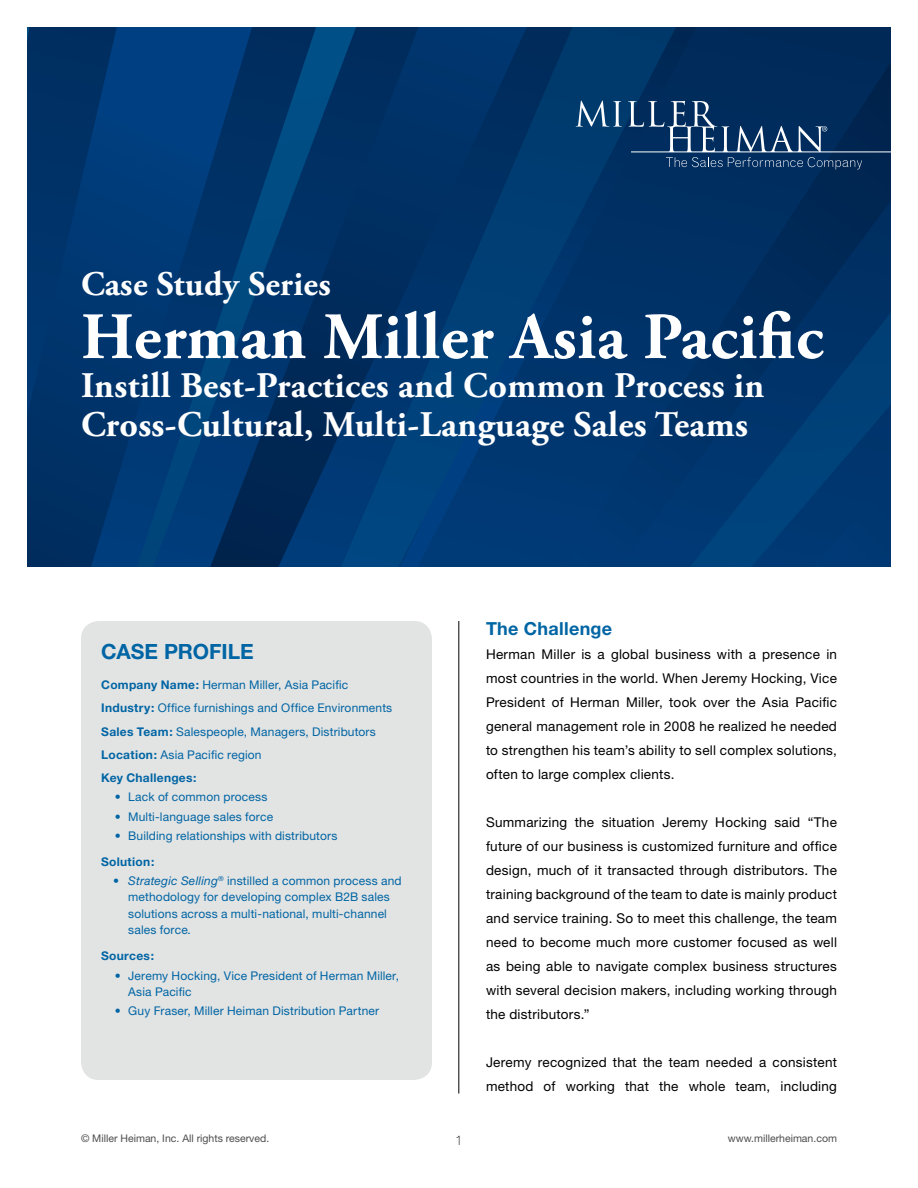
<style>
.page{position:relative;width:918px;height:1188px;background:#fff}
.page>*{position:absolute;margin:0;border:0;box-sizing:border-box;transform-origin:0 0}
.t1{font:700 66px "Adobe Garamond Pro";letter-spacing:.01em;color:#fff}
.t2{font:700 36px/39px "Adobe Garamond Pro";letter-spacing:.01em;color:#fff}
.t3{font:700 34.5px "Adobe Garamond Pro";letter-spacing:.01em;color:#fff}
.t4{font:700 21px "Helvetica Neue";letter-spacing:-.005em;color:#0065a4}
.t5{font:700 18px "Helvetica Neue";letter-spacing:.015em;color:#0065a4}
.t6{font:13.5px/24px "Helvetica Neue";letter-spacing:.02em;color:#000;text-align:justify}
.t7{font:100 13.5px "Helvetica Neue";color:#000}
.t8{font:12px/23.2px "Helvetica Neue";letter-spacing:.015em;color:#0065a4}
.t9{font:700 12px "Helvetica Neue";letter-spacing:.025em;color:#0065a4}
.t10{font:10.5px "Helvetica Neue";color:#4d4d4f}
.s1{font-weight:700}
.s2{font-style:italic}
</style>
<div class="page">
<svg style="left:27px;top:27px;width:864px;height:540px;background:#00356b"></svg>
<hr style="left:459px;top:621px;width:1px;height:473px;background:#000">
<svg style="left:576px;top:101px;width:46px;height:26px"></svg>
<svg style="left:628px;top:101px;width:263px;height:68px;background:#1b416c"></svg>
<div style="left:81px;top:621px;width:351px;height:459px;background:#e2e3e3;border-radius:18px"></div>
<h3 class="t3" style="left:81px;top:264px;width:251px">Case Study Series</h3>
<h1 class="t1" style="left:81px;top:299px;width:744px">Herman Miller Asia Pacific</h1>
<h2 class="t2" style="left:81px;top:367px;width:685px">Instill Best-Practices and Common Process in<br>Cross-Cultural, Multi-Language Sales Teams</h2>
<h3 class="t4" style="left:101px;top:639px;width:154px">CASE PROFILE</h3>
<p class="t8" style="left:101px;top:673px;width:293px"><span class="s1">Company Name:</span> Herman Miller, Asia Pacific <span class="s1">Industry:</span> Office furnishings and Office Environments <span class="s1">Sales Team:</span> Salespeople, Managers, Distributors <span class="s1">Location:</span> Asia Pacific region<br><span class="s1">Key Challenges:</span></p>
<p class="t8" style="left:115px;top:785px;width:154px">• Lack of common process</p>
<p class="t8" style="left:115px;top:804px;width:160px">• Multi-language sales force</p>
<p class="t8" style="left:115px;top:824px;width:224px">• Building relationships with distributors</p>
<p class="t9" style="left:101px;top:854px;width:55px">Solution:</p>
<p class="t8" style="left:128px;top:872px;width:275px;line-height:16.5px;text-indent:-15px">• <span class="s2">Strategic Selling</span><sup>®</sup> instilled a common process and methodology for developing complex B2B sales solutions across a multi-national, multi-channel sales force<span class="s2">.</span></p>
<p class="t9" style="left:101px;top:949px;width:54px">Sources:</p>
<p class="t8" style="left:128px;top:967px;width:272px;line-height:16.5px;text-indent:-14px">• Jeremy Hocking, Vice President of Herman Miller,<br>Asia Pacific</p>
<p class="t8" style="left:115px;top:999px;width:266px">• Guy Fraser, Miller Heiman Distribution Partner</p>
<h3 class="t5" style="left:486px;top:618px;width:128px">The Challenge</h3>
<p class="t6" style="left:486px;top:642px;width:353px">Herman Miller is a global business with a presence in most countries in the world. When Jeremy Hocking, Vice President of Herman Miller, took over the Asia Pacific general management role in 2008 he realized he needed to strengthen his team’s ability to sell complex solutions, often to large complex clients.</p>
<p class="t6" style="left:486px;top:810px;width:353px">Summarizing the situation Jeremy Hocking said “The future of our business is customized furniture and office design, much of it transacted through distributors. The training background of the team to date is mainly product and service training. So to meet this challenge, the team need to become much more customer focused as well as being able to navigate complex business structures with several decision makers, including working through the distributors.”</p>
<p class="t6" style="left:486px;top:1050px;width:353px">Jeremy recognized that the team needed a consistent method of working that the whole team, including</p>
<p class="t10" style="left:81px;top:1132px;width:190px">© Miller Heiman, Inc. All rights reserved.</p>
<p class="t7" style="left:455px;top:1132px;width:9px">1</p>
<p class="t10" style="left:728px;top:1132px;width:111px">www.millerheiman.com</p>
</div>
